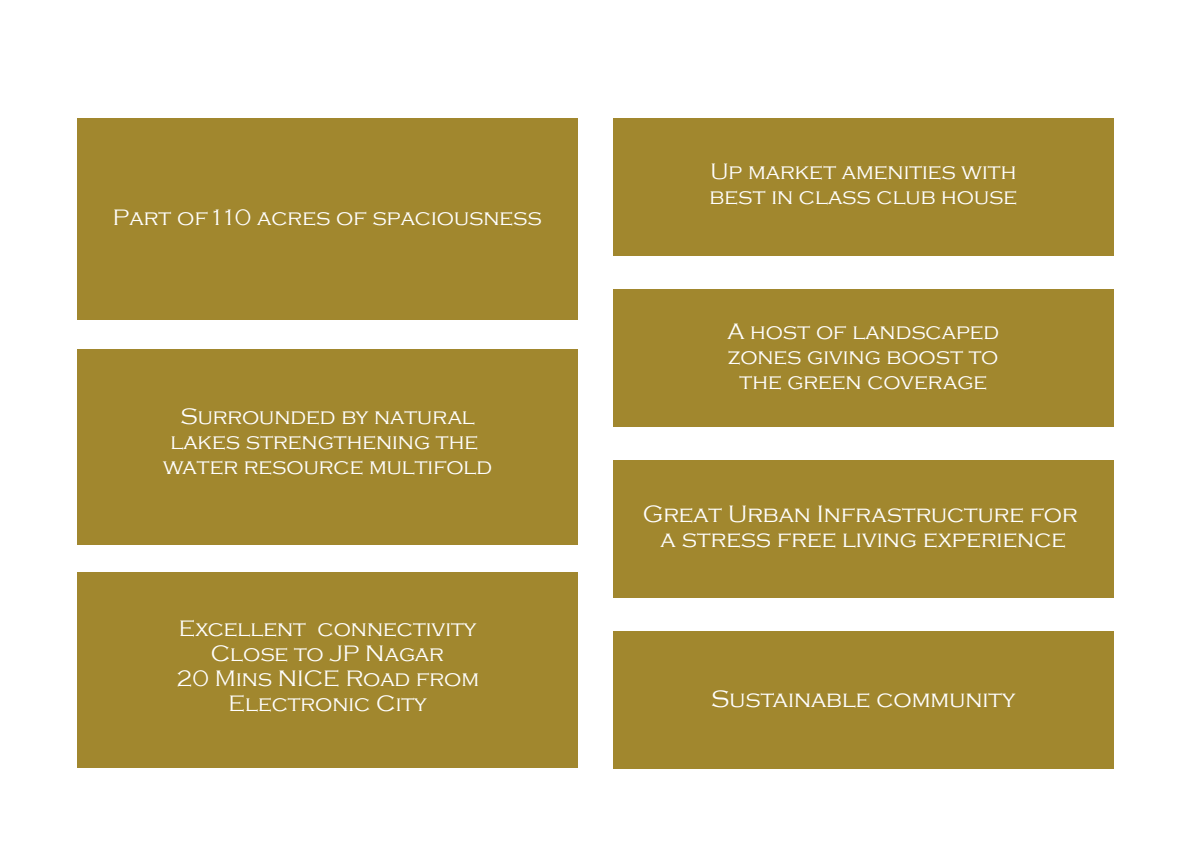
<style>
.page{position:relative;width:1191px;height:842px;background:#fff}
.page>*{position:absolute;margin:0;border:0;box-sizing:border-box;transform-origin:0 0}
.t1{font:300 24.4px/25px "Copperplate Gothic";color:#fff;text-align:center}
.t2{font:300 23px/25px "Copperplate Gothic";color:#fff;text-align:center}
.t3{font:300 22.9px/25px "Copperplate Gothic";color:#fff;text-align:center}
</style>
<div class="page">
<div style="left:613px;top:631px;width:500px;height:137px;background:#a1872e"></div>
<div style="left:613px;top:460px;width:500px;height:137px;background:#a1872e"></div>
<div style="left:613px;top:289px;width:500px;height:137px;background:#a1872e"></div>
<div style="left:613px;top:118px;width:500px;height:137px;background:#a1872e"></div>
<div style="left:77px;top:118px;width:500px;height:202px;background:#a1872e"></div>
<div style="left:77px;top:572px;width:500px;height:196px;background:#a1872e"></div>
<div style="left:77px;top:349px;width:500px;height:196px;background:#a1872e"></div>
<p class="t2" style="left:113px;top:206px;width:430px">Part of110 acres of spaciousness</p>
<p class="t2" style="left:163px;top:404px;width:331px">Surrounded by natural lakes strengthening the water resource multifold</p>
<p class="t2" style="left:176px;top:616px;width:305px">Excellent connectivity<br>Close to JP Nagar<br>20 Mins NICE Road from<br>Electronic City</p>
<p class="t2" style="left:709px;top:159px;width:309px;text-align:left">Up market amenities with best in class club house</p>
<p class="t3" style="left:727px;top:319px;width:273px">A host of landscaped zones giving boost to the green coverage</p>
<p class="t1" style="left:643px;top:502px;width:436px">Great Urban Infrastructure for a stress free living experience</p>
<p class="t1" style="left:711px;top:686px;width:306px">Sustainable community</p>
</div>
